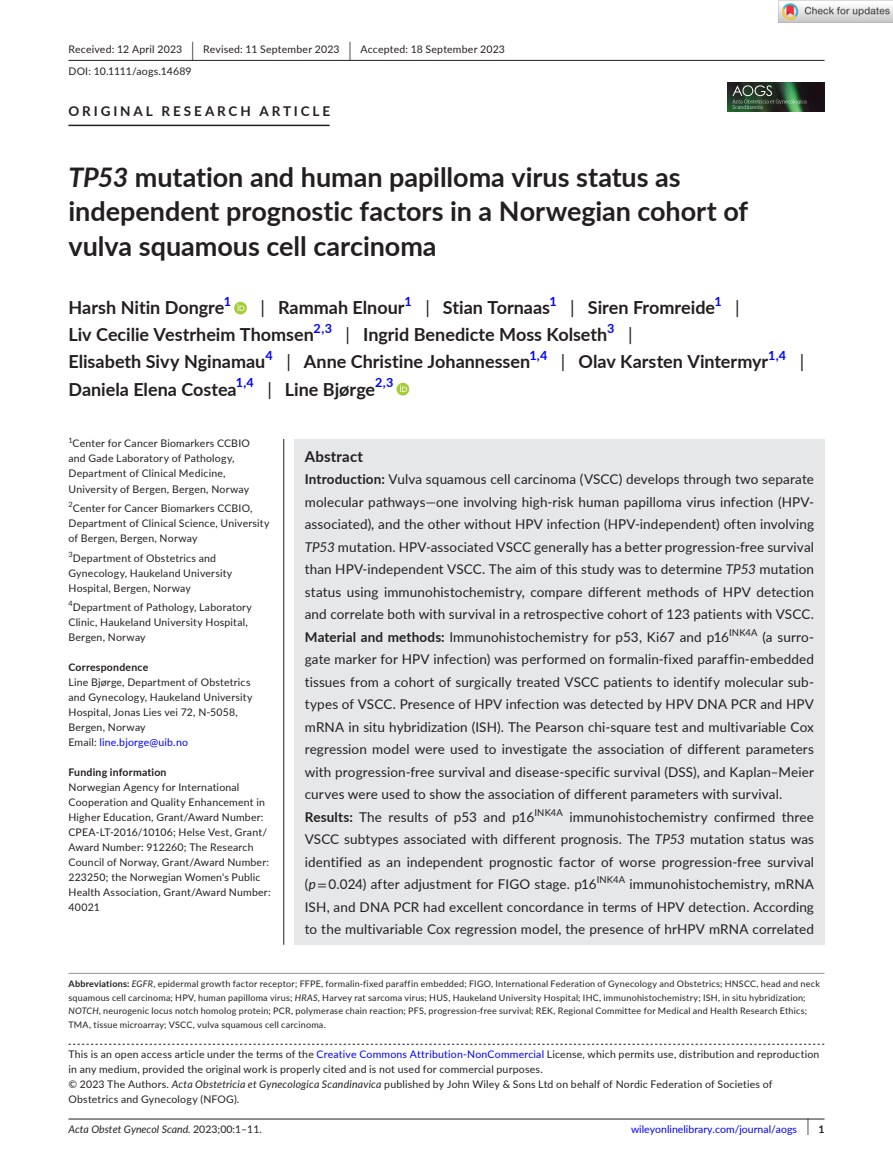
<style>
.page{position:relative;width:893px;height:1174px;background:#fff}
.page>*{position:absolute;margin:0;border:0;box-sizing:border-box;transform-origin:0 0}
.t1{font:700 27px/34.5px "Lato";color:#231f20}
.t2{font:700 18px "Lato";color:#231f20}
.t3{font:18px "Lato";color:#231f20}
.t4{font:700 15px "Lato";letter-spacing:.015em;color:#231f20}
.t5{font:13.5px/22.5px "Lato";letter-spacing:.01em;color:#231f20;text-align:justify}
.t6{font:700 13.5px "Lato";letter-spacing:.215em;color:#231f20}
.t7{font:700 12.6px "Lato";color:#00f}
.t8{font:10.5px/15px "Lato";letter-spacing:.02em;color:#231f20}
.t9{font:10.5px "Lato";color:#00f}
.t10{font:italic 10.5px "Lato";color:#231f20}
.t11{font:700 10.5px "Lato";letter-spacing:.02em;color:#231f20}
.t12{font:9.45px "Lato";letter-spacing:.02em;color:#231f20}
.t13{font:9px/13.5px "Lato";letter-spacing:.025em;color:#231f20}
.s1{font-size:19.65px}
.s2{font-style:italic}
.s3{font-weight:400}
.s4{color:#00f}
.s5{font-weight:700}
.s6{font-family:"STIX"}
.s7{font-style:normal}
.s8{font-size:17.4px;color:#231f20}
.s9{font-weight:700;color:#231f20}
</style>
<div class="page">
<hr style="left:68px;top:1118px;width:756px;height:1px;background:#231f20">
<img style="left:728px;top:82px;width:96px;height:30px">
<svg style="left:732px;top:85px;width:75px;height:24px;background:#3e5843"></svg>
<hr style="left:68px;top:60px;width:756px;height:1px;background:#231f20">
<hr style="left:68px;top:125px;width:262px;height:1px;background:#231f20">
<svg style="left:234px;top:302px;width:13px;height:12px"></svg>
<svg style="left:238px;top:304px;width:6px;height:7px"></svg>
<div style="left:397px;top:383px;width:12px;height:12px;background:#a5cd39;border-radius:50%"></div>
<svg style="left:400px;top:385px;width:7px;height:7px"></svg>
<svg style="left:68px;top:1043px;width:756px;height:1px"></svg>
<hr style="left:68px;top:973px;width:756px;height:1px;background:#939598">
<div style="left:294px;top:439px;width:530px;height:505px;background:#e6e7e9"></div>
<hr style="left:283px;top:439px;width:1px;height:505px;background:#231f20">
<img style="left:779px;top:0;width:114px;height:23px">
<p class="t8" style="left:68px;top:38px;width:438px;line-height:21.8px">Received: 12 April 2023 <span class="s1">|</span> Revised: 11 September 2023 <span class="s1">|</span> Accepted: 18 September 2023<br>DOI: 10.1111/aogs.14689</p>
<p class="t6" style="left:68px;top:101px;width:263px">ORIGINAL RESEARCH ARTICLE</p>
<h1 class="t1" style="left:68px;top:159px;width:681px"><span class="s2">TP53</span> mutation and human papilloma virus status as independent prognostic factors in a Norwegian cohort of vulva squamous cell carcinoma</h1>
<h2 class="t2" style="left:68px;top:295px;width:158px">Harsh Nitin Dongre</h2>
<p class="t7" style="left:224px;top:292px;width:9px">1</p>
<h2 class="t2" style="left:260px;top:295px;width:146px"><span class="s3">|</span> Rammah Elnour</h2>
<p class="t7" style="left:405px;top:292px;width:9px">1</p>
<h2 class="t2" style="left:425px;top:295px;width:126px"><span class="s3">|</span> Stian Tornaas</h2>
<p class="t7" style="left:549px;top:292px;width:9px">1</p>
<h2 class="t2" style="left:570px;top:295px;width:147px"><span class="s3">|</span> Siren Fromreide</h2>
<p class="t7" style="left:714px;top:292px;width:9px">1</p>
<h2 class="t3" style="left:735px;top:295px;width:6px">|</h2>
<h2 class="t2" style="left:68px;top:322px;width:247px">Liv Cecilie Vestrheim Thomsen</h2>
<p class="t7" style="left:314px;top:319px;width:20px">2,3</p>
<h2 class="t2" style="left:345px;top:322px;width:263px"><span class="s3">|</span> Ingrid Benedicte Moss Kolseth</h2>
<p class="t7" style="left:607px;top:319px;width:9px">3</p>
<h2 class="t3" style="left:628px;top:322px;width:6px">|</h2>
<h2 class="t2" style="left:68px;top:349px;width:198px">Elisabeth Sivy Nginamau</h2>
<p class="t7" style="left:266px;top:346px;width:9px">4</p>
<h2 class="t2" style="left:286px;top:349px;width:245px"><span class="s3">|</span> Anne Christine Johannessen</h2>
<p class="t7" style="left:529px;top:346px;width:19px">1,4</p>
<h2 class="t2" style="left:561px;top:349px;width:209px"><span class="s3">|</span> Olav Karsten Vintermyr</h2>
<p class="t7" style="left:768px;top:346px;width:19px">1,4</p>
<h2 class="t3" style="left:800px;top:349px;width:6px">|</h2>
<h2 class="t2" style="left:68px;top:376px;width:170px">Daniela Elena Costea</h2>
<p class="t7" style="left:236px;top:373px;width:19px">1,4</p>
<h2 class="t2" style="left:267px;top:376px;width:109px"><span class="s3">|</span> Line Bjørge</h2>
<p class="t7" style="left:375px;top:373px;width:20px">2,3</p>
<p class="t8" style="left:68px;top:436px;width:183px"><sup>1</sup>Center for Cancer Biomarkers CCBIO and Gade Laboratory of Pathology, Department of Clinical Medicine, University of Bergen, Bergen, Norway</p>
<p class="t8" style="left:68px;top:500px;width:203px"><sup>2</sup>Center for Cancer Biomarkers CCBIO,<br>Department of Clinical Science, University of Bergen, Bergen, Norway</p>
<p class="t8" style="left:68px;top:550px;width:165px"><sup>3</sup>Department of Obstetrics and<br>Gynecology, Haukeland University<br>Hospital, Bergen, Norway</p>
<p class="t8" style="left:68px;top:599px;width:185px"><sup>4</sup>Department of Pathology, Laboratory<br>Clinic, Haukeland University Hospital,<br>Bergen, Norway</p>
<p class="t11" style="left:68px;top:659px;width:81px">Correspondence</p>
<p class="t8" style="left:68px;top:674px;width:186px">Line Bjørge, Department of Obstetrics and Gynecology, Haukeland University<br>Hospital, Jonas Lies vei 72, N-5058,<br>Bergen, Norway<br>Email: <span class="s4">line.bjorge@uib.no</span></p>
<p class="t11" style="left:68px;top:764px;width:100px">Funding information</p>
<p class="t8" style="left:68px;top:779px;width:204px">Norwegian Agency for International Cooperation and Quality Enhancement in Higher Education, Grant/Award Number:<br>CPEA-LT-2016/10106; Helse Vest, Grant/ Award Number: 912260; The Research Council of Norway, Grant/Award Number:<br>223250; the Norwegian Women's Public Health Association, Grant/Award Number:<br>40021</p>
<p class="t4" style="left:305px;top:445px;width:60px">Abstract</p>
<p class="t5" style="left:305px;top:467px;width:511px"><span class="s5">Introduction:</span> Vulva squamous cell carcinoma (VSCC) develops through two separate molecular pathways—one involving high-risk human papilloma virus infection (HPV&shy;associated), and the other without HPV infection (HPV-independent) often involving <span class="s2">TP53</span> mutation. HPV-associated VSCC generally has a better progression-free survival than HPV-independent VSCC. The aim of this study was to determine <span class="s2">TP53</span> mutation status using immunohistochemistry, compare different methods of HPV detection and correlate both with survival in a retrospective cohort of 123 patients with VSCC.<br><span class="s5">Material and methods:</span> Immunohistochemistry for p53, Ki67 and p16</p>
<p class="t12" style="left:729px;top:625px;width:30px">INK4A</p>
<p class="t5" style="left:305px;top:625px;width:511px;text-align:left;text-indent:458px">(a surro&shy;gate marker for HPV infection) was performed on formalin-fixed paraffin-embedded tissues from a cohort of surgically treated VSCC patients to identify molecular sub&shy;types of VSCC. Presence of HPV infection was detected by HPV DNA PCR and HPV mRNA in situ hybridization (ISH). The Pearson chi-square test and multivariable Cox regression model were used to investigate the association of different parameters with progression-free survival and disease-specific survival (DSS), and Kaplan–Meier curves were used to show the association of different parameters with survival.<br><span class="s5">Results:</span> The results of p53 and p16</p>
<p class="t12" style="left:534px;top:805px;width:30px">INK4A</p>
<p class="t5" style="left:305px;top:805px;width:511px;text-indent:265px">immunohistochemistry confirmed three VSCC subtypes associated with different prognosis. The <span class="s2">TP53</span> mutation status was identified as an independent prognostic factor of worse progression-free survival (<span class="s2">p</span><span class="s6">=</span> 0.024) after adjustment for FIGO stage. p16</p>
<p class="t12" style="left:597px;top:873px;width:30px">INK4A</p>
<p class="t5" style="left:305px;top:872px;width:511px;text-indent:325px">immunohistochemistry, mRNA ISH, and DNA PCR had excellent concordance in terms of HPV detection. According to the multivariable Cox regression model, the presence of hrHPV mRNA correlated</p>
<p class="t13" style="left:68px;top:976px;width:753px"><span class="s5">Abbreviations:</span> <span class="s2">EGFR</span>, epidermal growth factor receptor; FFPE, formalin-fixed paraffin embedded; FIGO, International Federation of Gynecology and Obstetrics; HNSCC, head and neck squamous cell carcinoma; HPV, human papilloma virus; <span class="s2">HRAS</span>, Harvey rat sarcoma virus; HUS, Haukeland University Hospital; IHC, immunohistochemistry; ISH, in situ hybridization; <span class="s2">NOTCH</span>, neurogenic locus notch homolog protein; PCR, polymerase chain reaction; PFS, progression-free survival; REK, Regional Committee for Medical and Health Research Ethics; TMA, tissue microarray; VSCC, vulva squamous cell carcinoma.</p>
<p class="t8" style="left:68px;top:1046px;width:752px">This is an open access article under the terms of the <span class="s4">Creative Commons Attribution-NonCommercial</span> License, which permits use, distribution and reproduction in any medium, provided the original work is properly cited and is not used for commercial purposes.<br>© 2023 The Authors. <span class="s2">Acta Obstetricia et Gynecologica Scandinavica</span> published by John Wiley &amp; Sons Ltd on behalf of Nordic Federation of Societies of Obstetrics and Gynecology (NFOG).</p>
<p class="t10" style="left:68px;top:1121px;width:195px">Acta Obstet Gynecol Scand. <span class="s7">2023;00:1–11.</span></p>
<p class="t9" style="left:631px;top:1121px;width:195px">wileyonlinelibrary.com/journal/aogs <span class="s8">|</span> <span class="s9">1</span></p>
</div>
